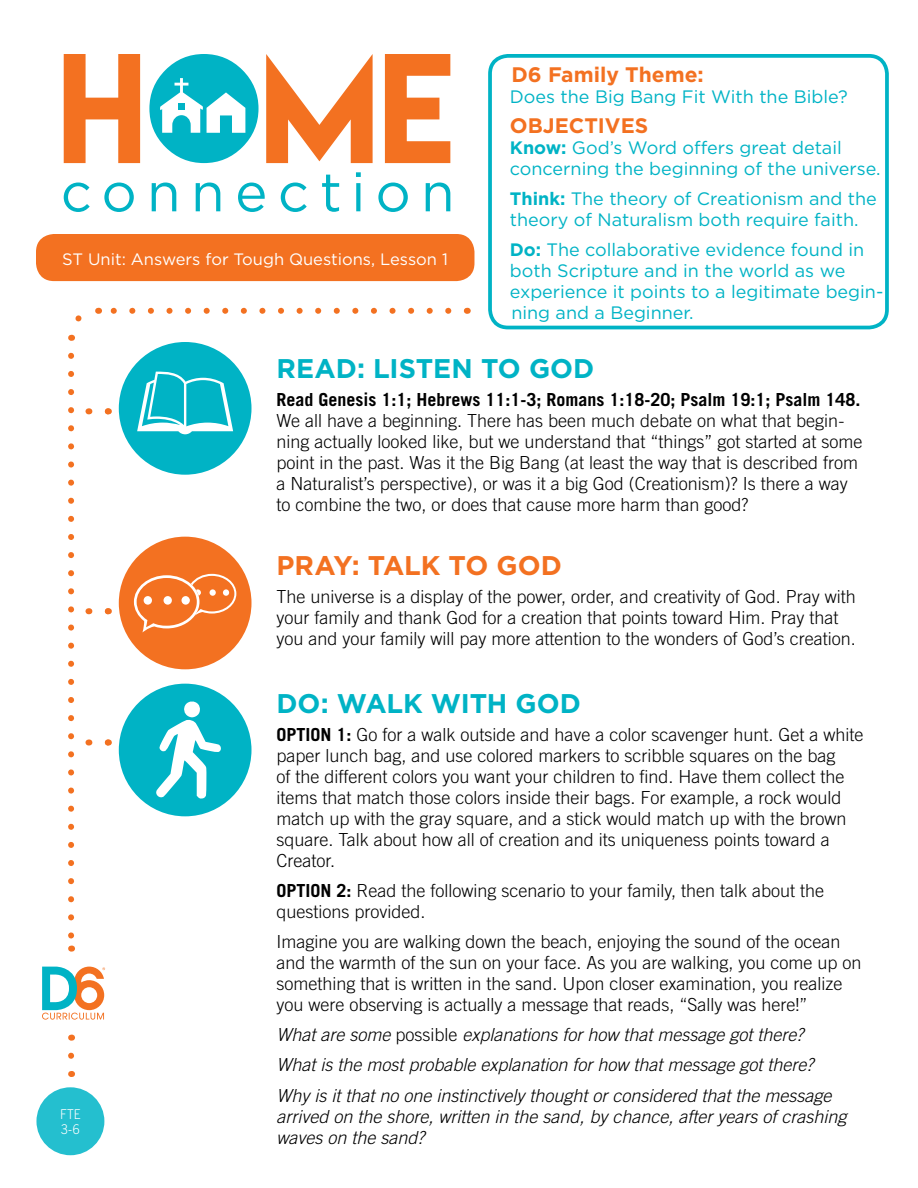
<style>
.page{position:relative;width:918px;height:1188px;background:#fff}
.page>*{position:absolute;margin:0;border:0;box-sizing:border-box;transform-origin:0 0}
.t1{font:700 27px "Gotham";letter-spacing:-.005em;color:#00b3c5}
.t2{font:700 27px "Gotham";letter-spacing:-.005em;color:#f37121}
.t3{font:700 21px "Gotham";color:#f37121}
.t4{font:300 18px/21px "Trade Gothic";color:#000}
.t5{font:18px/21px "Gotham";color:#00b3c5}
.t6{font:italic 300 18px/30px "Trade Gothic";color:#000}
.t7{font:700 18px "Trade Gothic";color:#000}
.t8{font:16.5px "Gotham";color:#fff}
.t9{font:300 13.5px/15px "Trade Gothic";color:#fff;scale:.9 1}
.s1{font-weight:700}
.s2{font-style:normal}
</style>
<div class="page">
<div style="left:119px;top:537px;width:133px;height:132px;background:#f37121;border-radius:50%"></div>
<svg style="left:134px;top:574px;width:102px;height:59px"></svg>
<div style="left:119px;top:684px;width:133px;height:132px;background:#00b3c5;border-radius:50%"></div>
<svg style="left:156px;top:701px;width:65px;height:98px"></svg>
<div style="left:119px;top:342px;width:133px;height:133px;background:#00b3c5;border-radius:50%"></div>
<svg style="left:137px;top:372px;width:96px;height:62px"></svg>
<svg style="left:104px;top:408px;width:5px;height:6px"></svg>
<svg style="left:104px;top:608px;width:5px;height:6px"></svg>
<svg style="left:104px;top:740px;width:5px;height:6px"></svg>
<svg style="left:68px;top:1052px;width:6px;height:4px"></svg>
<svg style="left:64px;top:54px;width:76px;height:109px"></svg>
<svg style="left:266px;top:54px;width:107px;height:109px"></svg>
<svg style="left:385px;top:54px;width:65px;height:109px"></svg>
<svg style="left:64px;top:183px;width:26px;height:29px"></svg>
<svg style="left:104px;top:183px;width:30px;height:29px"></svg>
<svg style="left:152px;top:183px;width:24px;height:28px"></svg>
<svg style="left:196px;top:183px;width:24px;height:28px"></svg>
<svg style="left:238px;top:183px;width:27px;height:29px"></svg>
<svg style="left:281px;top:183px;width:26px;height:29px"></svg>
<svg style="left:322px;top:175px;width:17px;height:37px"></svg>
<svg style="left:356px;top:172px;width:5px;height:39px"></svg>
<svg style="left:378px;top:183px;width:30px;height:29px"></svg>
<svg style="left:426px;top:183px;width:24px;height:28px"></svg>
<svg style="left:149px;top:54px;width:110px;height:109px"></svg>
<div style="left:36px;top:1087px;width:68px;height:68px;background:#24bfcf;border-radius:50%"></div>
<svg style="left:110px;top:308px;width:338px;height:6px"></svg>
<svg style="left:68px;top:356px;width:6px;height:583px"></svg>
<svg style="left:68px;top:315px;width:14px;height:26px"></svg>
<svg style="left:42px;top:967px;width:63px;height:53px"></svg>
<div style="left:36px;top:234px;width:438px;height:47px;background:#f37121;border-radius:18px"></div>
<div style="left:488px;top:54px;width:401px;height:275px;border:4px solid #00b3c5;border-radius:18px"></div>
<p class="t8" style="left:62px;top:250px;width:387px">ST Unit: Answers for Tough Questions, Lesson 1</p>
<p class="t3" style="left:511px;top:62px;width:194px">D6 Family Theme:</p>
<p class="t5" style="left:510px;top:86px;width:339px">Does the Big Bang Fit With the Bible?</p>
<p class="t3" style="left:510px;top:113px;width:140px">OBJECTIVES</p>
<p class="t5" style="left:510px;top:137px;width:372px"><span class="s1">Know:</span> God’s Word offers great detail concerning the beginning of the universe.</p>
<p class="t5" style="left:510px;top:188px;width:369px"><span class="s1">Think:</span> The theory of Creationism and the theory of Naturalism both require faith.</p>
<p class="t5" style="left:510px;top:239px;width:375px"><span class="s1">Do:</span> The collaborative evidence found in both Scripture and in the world as we experience it points to a legitimate begin&shy;ning and a Beginner.</p>
<h1 class="t1" style="left:276px;top:353px;width:319px">READ: LISTEN TO GOD</h1>
<p class="t7" style="left:276px;top:388px;width:586px">Read Genesis 1:1; Hebrews 11:1-3; Romans 1:18-20; Psalm 19:1; Psalm 148.</p>
<p class="t4" style="left:276px;top:410px;width:588px">We all have a beginning. There has been much debate on what that begin&shy;ning actually looked like, but we understand that “things” got started at some point in the past. Was it the Big Bang (at least the way that is described from a Naturalist’s perspective), or was it a big God (Creationism)? Is there a way to combine the two, or does that cause more harm than good?</p>
<h1 class="t2" style="left:276px;top:550px;width:287px">PRAY: TALK TO GOD</h1>
<p class="t4" style="left:276px;top:586px;width:581px">The universe is a display of the power, order, and creativity of God. Pray with your family and thank God for a creation that points toward Him. Pray that you and your family will pay more attention to the wonders of God’s creation.</p>
<p class="t9" style="left:60px;top:1106px;width:24px">FTE<br>3-6</p>
<h1 class="t1" style="left:276px;top:688px;width:306px">DO: WALK WITH GOD</h1>
<p class="t4" style="left:276px;top:724px;width:589px"><span class="s1">OPTION 1:</span> Go for a walk outside and have a color scavenger hunt. Get a white paper lunch bag, and use colored markers to scribble squares on the bag<br>of the different colors you want your children to find. Have them collect the items that match those colors inside their bags. For example, a rock would match up with the gray square, and a stick would match up with the brown square. Talk about how all of creation and its uniqueness points toward a Creator.</p>
<p class="t4" style="left:276px;top:880px;width:549px"><span class="s1">OPTION 2:</span> Read the following scenario to your family, then talk about the questions provided.</p>
<p class="t4" style="left:276px;top:931px;width:587px">Imagine you are walking down the beach, enjoying the sound of the ocean and the warmth of the sun on your face. As you are walking, you come up on something that is written in the sand. Upon closer examination, you realize you were observing is actually a message that reads, “Sally was here!”</p>
<p class="t6" style="left:276px;top:1020px;width:557px">What are some <span class="s2">possible</span> explanations for how that message got there?<br>What is the most probable explanation for how that message got there?<br>Why is it that no one instinctively thought or considered that the message</p>
<p class="t6" style="left:276px;top:1105px;width:572px;line-height:21px">arrived on the shore, written in the sand, by chance, after years of crashing waves on the sand?</p>
</div>
